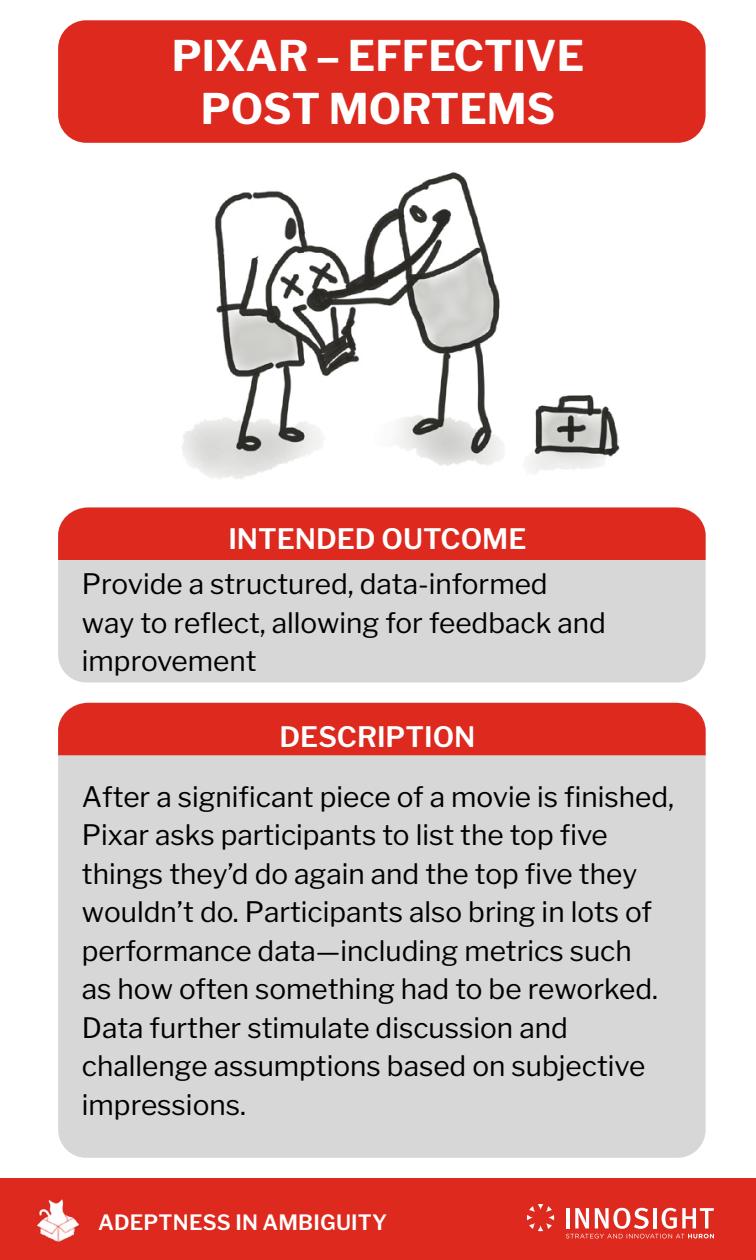
<style>
.page{position:relative;width:756px;height:1260px;background:#fff}
.page>*{position:absolute;margin:0;border:0;box-sizing:border-box;transform-origin:0 0}
.t1{font:700 42px/52.5px "Libre Franklin";color:#fff;text-align:center}
.t2{font:28px/38.5px "Libre Franklin";color:#000}
.t3{font:600 28px "Libre Franklin";color:#fff}
.t4{font:600 21px "Libre Franklin";letter-spacing:.01em;color:#fff}
</style>
<div class="page">
<div style="left:0;top:1179px;width:756px;height:81px;background:#dd291e"></div>
<img style="left:36px;top:1199px;width:44px;height:43px">
<svg style="left:527px;top:1204px;width:27px;height:27px"></svg>
<svg style="left:566px;top:1208px;width:148px;height:30px"></svg>
<div style="left:58px;top:20px;width:648px;height:123px;background:#dd291e;border-radius:28px"></div>
<div style="left:58px;top:703px;width:648px;height:455px;background:#d7d7d7;border-radius:28px"></div>
<div style="left:58px;top:703px;width:648px;height:52px;background:#dd291e"></div>
<div style="left:58px;top:508px;width:648px;height:174px;background:#d7d7d7;border-radius:28px"></div>
<div style="left:58px;top:508px;width:648px;height:52px;background:#dd291e"></div>
<img style="left:181px;top:172px;width:439px;height:307px">
<h1 class="t1" style="left:172px;top:30px;width:414px">PIXAR – EFFECTIVE<br>POST MORTEMS</h1>
<p class="t3" style="left:228px;top:522px;width:300px">INTENDED OUTCOME</p>
<p class="t2" style="left:82px;top:565px;width:526px">Provide a structured, data-informed way to reflect, allowing for feedback and improvement</p>
<p class="t3" style="left:280px;top:720px;width:197px">DESCRIPTION</p>
<p class="t2" style="left:82px;top:777px;width:594px">After a significant piece of a movie is finished, Pixar asks participants to list the top five things they’d do again and the top five they wouldn’t do. Participants also bring in lots of performance data—including metrics such<br>as how often something had to be reworked.<br>Data further stimulate discussion and challenge assumptions based on subjective impressions.</p>
<p class="t4" style="left:98px;top:1209px;width:291px">ADEPTNESS IN AMBIGUITY</p>
</div>
